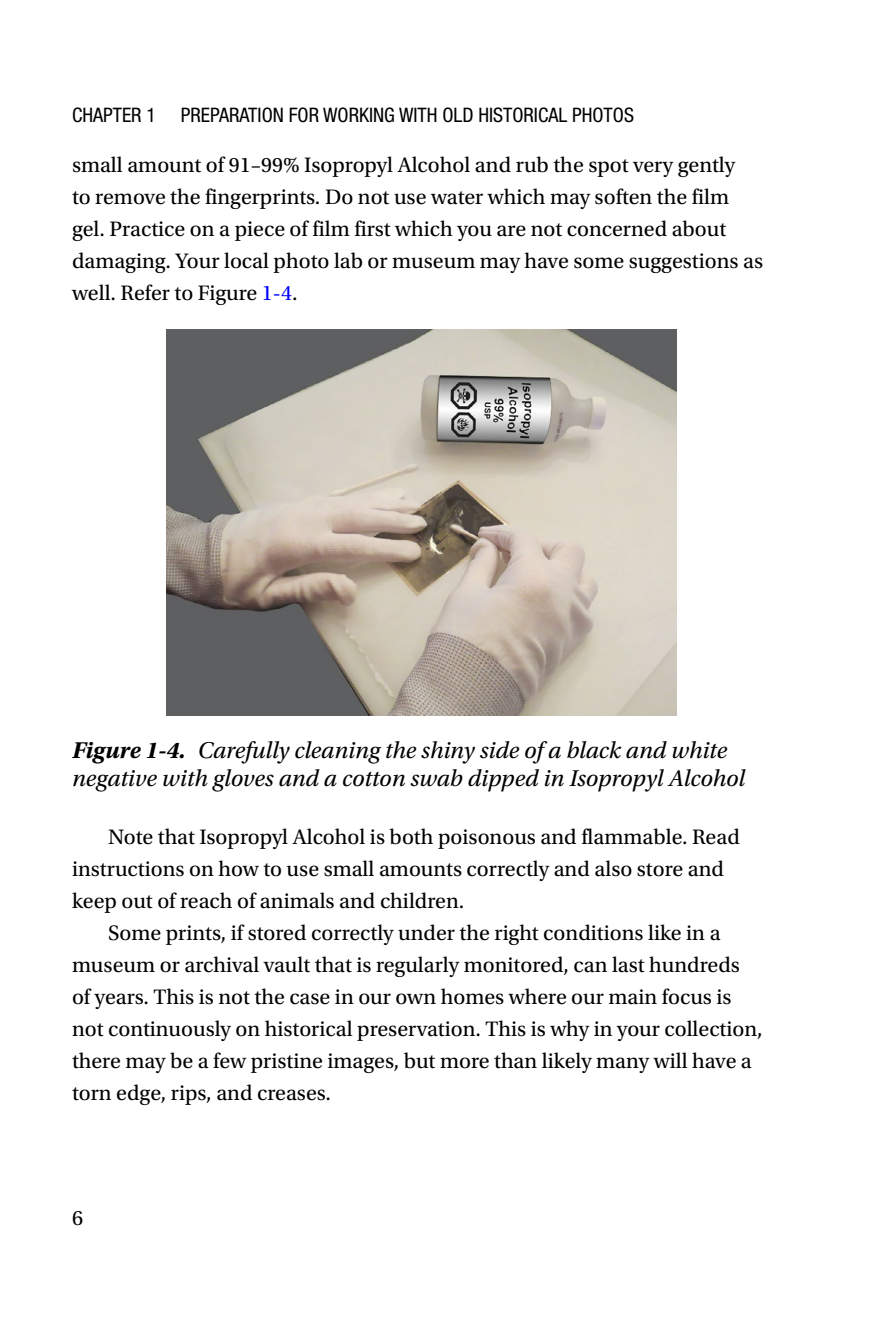
<style>
.page{position:relative;width:879px;height:1333px;background:#fff}
.page>*{position:absolute;margin:0;border:0;box-sizing:border-box;transform-origin:0 0}
.t1{font:italic 24px/28px "Utopia Std";color:#000}
.t2{font:22px/32px "Utopia Std";color:#000}
.t3{font:condensed 20px "Helvetica Neue LT Std";color:#000}
.s1{color:#00f}
.s2{font-weight:700}
</style>
<div class="page">
<img style="left:166px;top:330px;width:510px;height:386px">
<p class="t3" style="left:72px;top:104px;width:563px">CHAPTER 1 PREPARATION FOR WORKIN G WITH OLD HISTORICAL PHOTOS</p>
<p class="t2" style="left:72px;top:149px;width:692px">small amount of 91–99% Isopropyl Alcohol and rub the spot very gently<br>to remove the fingerprints. Do not use water which may soften the film gel. Practice on a piece of film first which you are not concerned about damaging. Your local photo lab or museum may have some suggestions as well. Refer to Figure <span class="s1">1-4</span>.</p>
<p class="t1" style="left:72px;top:736px;width:674px"><span class="s2">Figure 1-4.</span> Carefully cleaning the shiny side of a black and white negative with gloves and a cotton swab dipped in Isopropyl Alcohol</p>
<p class="t2" style="left:72px;top:820px;width:669px;text-indent:36px">Note that Isopropyl Alcohol is both poisonous and flammable. Read instructions on how to use small amounts correctly and also store and keep out of reach of animals and children.</p>
<p class="t2" style="left:72px;top:916px;width:692px;text-indent:36px">Some prints, if stored correctly under the right conditions like in a museum or archival vault that is regularly monitored, can last hundreds of years. This is not the case in our own homes where our main focus is not continuously on historical preservation. This is why in your collection, there may be a few pristine images, but more than likely many will have a torn edge, rips, and creases.</p>
<p class="t2" style="left:72px;top:1202px;width:12px">6</p>
</div>
